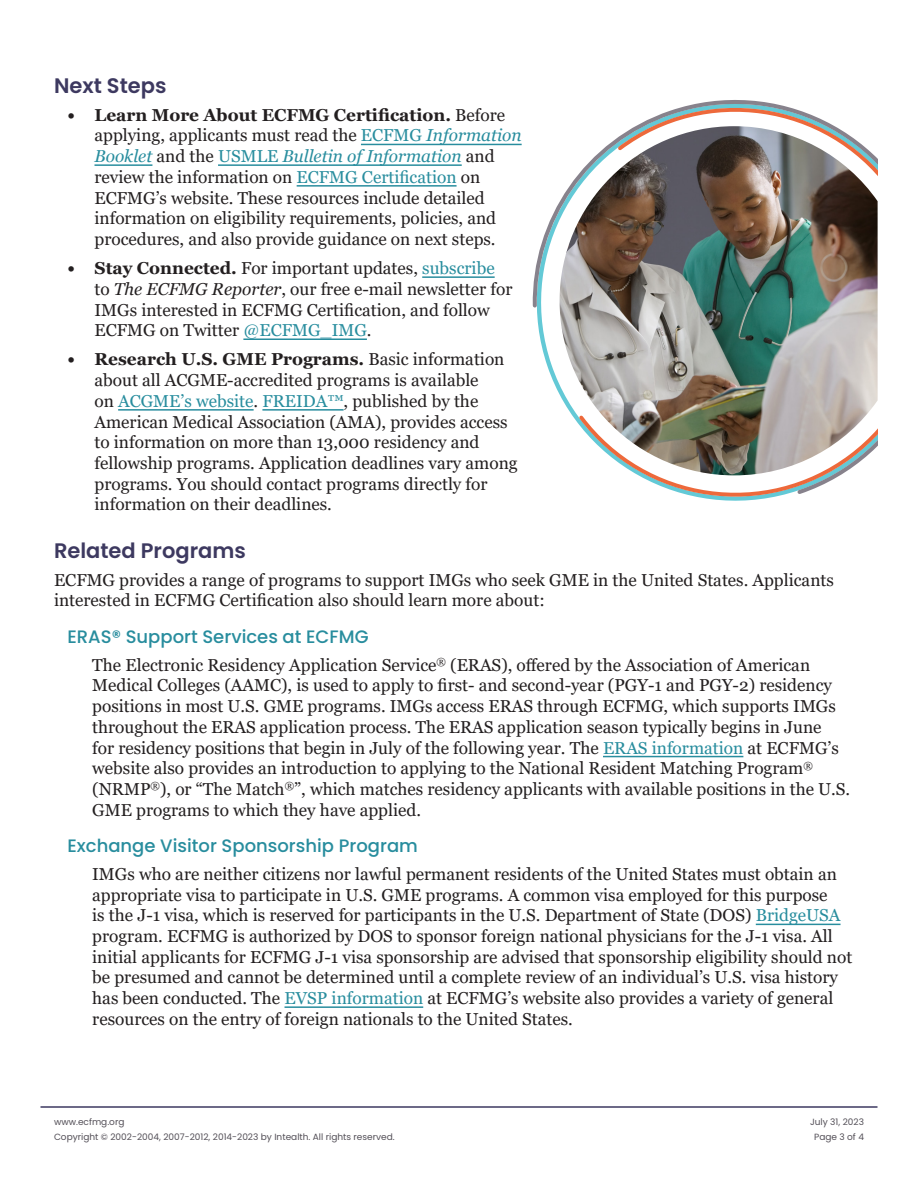
<style>
.page{position:relative;width:918px;height:1188px;background:#fff}
.page>*{position:absolute;margin:0;border:0;box-sizing:border-box;transform-origin:0 0}
.t1{font:600 21px "Poppins";color:#3d3960}
.t2{font:500 18px "Poppins";color:#288d9e}
.t3{font:17.25px/20.7px "Georgia";color:#231f20}
.t4{font:9px/15px "Poppins";color:#534f57}
.s1{font-weight:700}
.s2{color:#288d9e}
.s3{font-style:italic;color:#288d9e}
.s4{font-style:italic}
</style>
<div class="page">
<hr style="left:40px;top:1106px;width:838px;height:2px;background:#3d3960">
<hr style="left:361px;top:144px;width:161px;height:1px;background:#288d9e">
<hr style="left:94px;top:164px;width:58px;height:2px;background:#288d9e">
<hr style="left:218px;top:164px;width:244px;height:2px;background:#288d9e">
<hr style="left:297px;top:185px;width:160px;height:2px;background:#288d9e">
<hr style="left:422px;top:276px;width:73px;height:2px;background:#288d9e">
<hr style="left:243px;top:339px;width:124px;height:1px;background:#288d9e">
<hr style="left:118px;top:409px;width:136px;height:2px;background:#288d9e">
<hr style="left:262px;top:409px;width:82px;height:2px;background:#288d9e">
<hr style="left:603px;top:756px;width:140px;height:1px;background:#288d9e">
<hr style="left:756px;top:924px;width:85px;height:1px;background:#288d9e">
<hr style="left:285px;top:1006px;width:138px;height:2px;background:#288d9e">
<svg style="left:532px;top:201px;width:28px;height:194px"></svg>
<svg style="left:636px;top:100px;width:205px;height:401px"></svg>
<img style="left:560px;top:126px;width:318px;height:349px">
<p class="t1" style="left:54px;top:73px;width:114px">Next Steps</p>
<p class="t3" style="left:94px;top:105px;width:429px;text-indent:-27px"><span class="s1">• Learn More About ECFMG Certification.</span> Before applying, applicants must read the <span class="s2">ECFMG</span> <span class="s3">Information Booklet</span> and the <span class="s2">USMLE</span> <span class="s3">Bulletin of Information</span> and review the information on <span class="s2">ECFMG Certification</span> on ECFMG’s website. These resources include detailed information on eligibility requirements, policies, and procedures, and also provide guidance on next steps.</p>
<p class="t3" style="left:94px;top:258px;width:419px;text-indent:-27px"><span class="s1">• Stay Connected.</span> For important updates, <span class="s2">subscribe </span>to <span class="s4">The ECFMG Reporter</span>, our free e-mail newsletter for IMGs interested in ECFMG Certification, and follow ECFMG on Twitter <span class="s2">@ECFMG_IMG</span>.</p>
<p class="t3" style="left:94px;top:350px;width:425px;text-indent:-27px"><span class="s1">• Research U.S. GME Programs.</span> Basic information about all ACGME-accredited programs is available<br>on <span class="s2">ACGME’s website</span>. <span class="s2">FREIDA™</span>, published by the American Medical Association (AMA), provides access to information on more than 13,000 residency and fellowship programs. Application deadlines vary among programs. You should contact programs directly for information on their deadlines.</p>
<p class="t1" style="left:54px;top:538px;width:193px">Related Programs</p>
<p class="t3" style="left:54px;top:570px;width:781px">ECFMG provides a range of programs to support IMGs who seek GME in the United States. Applicants interested in ECFMG Certification also should learn more about:</p>
<p class="t2" style="left:68px;top:626px;width:303px">ERAS® Support Services at ECFMG</p>
<p class="t3" style="left:92px;top:655px;width:760px">The Electronic Residency Application Service<sup>®</sup> (ERAS), offered by the Association of American Medical Colleges (AAMC), is used to apply to first- and second-year (PGY-1 and PGY-2) residency positions in most U.S. GME programs. IMGs access ERAS through ECFMG, which supports IMGs throughout the ERAS application process. The ERAS application season typically begins in June<br>for residency positions that begin in July of the following year. The <span class="s2">ERAS information</span> at ECFMG’s website also provides an introduction to applying to the National Resident Matching Program<sup>® </sup>(NRMP<sup>®</sup>), or “The Match<sup>®</sup>”, which matches residency applicants with available positions in the U.S.<br>GME programs to which they have applied.</p>
<p class="t2" style="left:68px;top:835px;width:352px">Exchange Visitor Sponsorship Program</p>
<p class="t3" style="left:92px;top:864px;width:762px">IMGs who are neither citizens nor lawful permanent residents of the United States must obtain an appropriate visa to participate in U.S. GME programs. A common visa employed for this purpose<br>is the J-1 visa, which is reserved for participants in the U.S. Department of State (DOS) <span class="s2">BridgeUSA </span>program. ECFMG is authorized by DOS to sponsor foreign national physicians for the J-1 visa. All initial applicants for ECFMG J-1 visa sponsorship are advised that sponsorship eligibility should not be presumed and cannot be determined until a complete review of an individual’s U.S. visa history has been conducted. The <span class="s2">EVSP information</span> at ECFMG’s website also provides a variety of general resources on the entry of foreign nationals to the United States.</p>
<p class="t4" style="left:54px;top:1115px;width:342px">www.ecfmg.org<br>Copyright © 2002-2004, 2007-2012, 2014-2023 by Intealth. All rights reserved.</p>
<p class="t4" style="left:810px;top:1115px;width:55px;text-align:center">July 31, 2023<br>Page 3 of 4</p>
</div>
